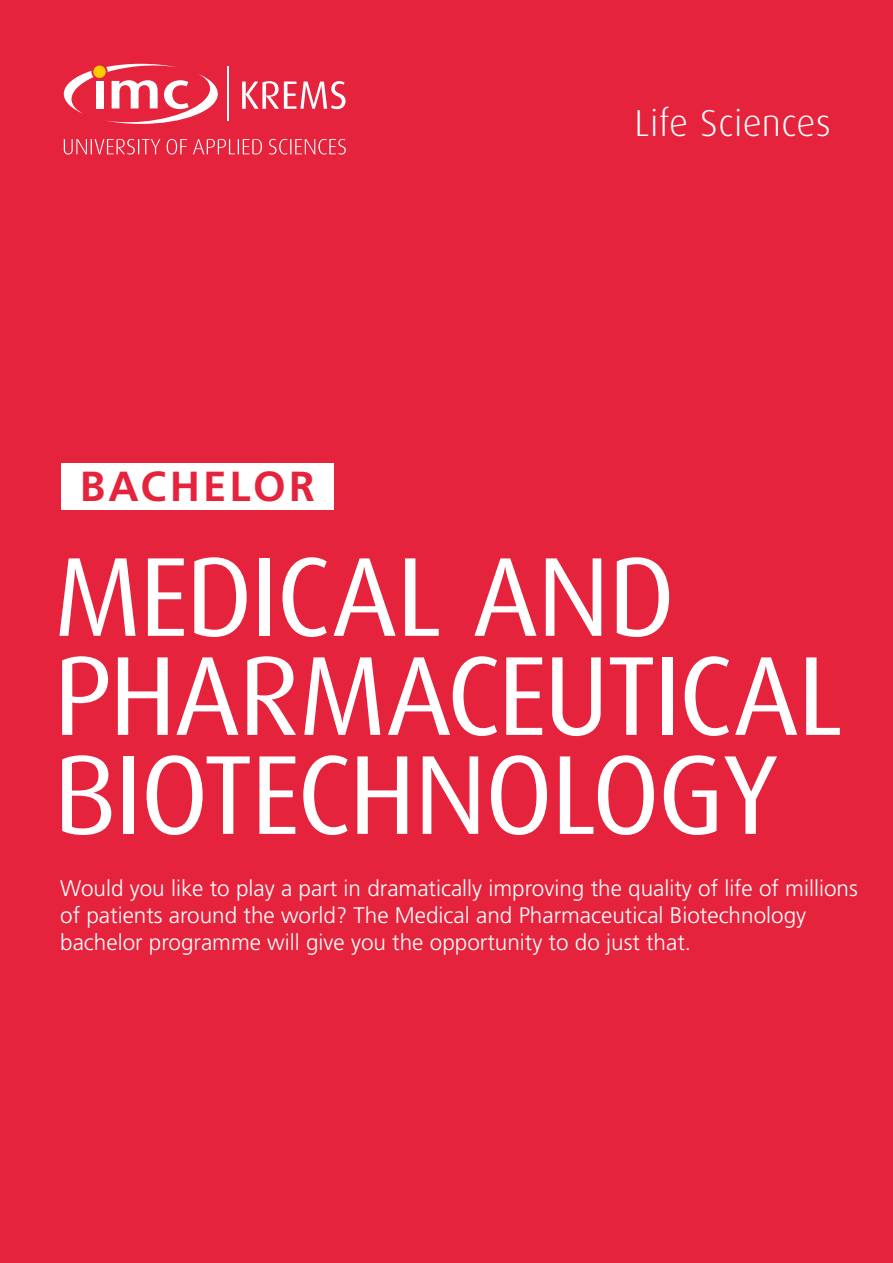
<style>
.page{position:relative;width:893px;height:1263px;background:#e6233d}
.page>*{position:absolute;margin:0;border:0;box-sizing:border-box;transform-origin:0 0}
.t1{font:112.5px/99px "Dax OT";letter-spacing:-.02em;color:#fff}
.t2{font:700 42px "Frutiger LT Pro";letter-spacing:.07em;color:#e6233d}
.t3{font:300 37.5px "Dax OT";letter-spacing:.005em;color:#fff}
.t4{font:300 22.5px/27px "Frutiger LT Pro";color:#fff}
</style>
<div class="page">
<div style="left:61px;top:463px;width:272px;height:47px;background:#fff"></div>
<svg style="left:64px;top:139px;width:282px;height:16px"></svg>
<svg style="left:64px;top:64px;width:154px;height:60px"></svg>
<hr style="left:227px;top:67px;width:2px;height:54px;background:#fff">
<svg style="left:242px;top:81px;width:104px;height:28px"></svg>
<h2 class="t2" style="left:80px;top:462px;width:237px">BACHELOR</h2>
<h3 class="t3" style="left:635px;top:99px;width:198px">Life Sciences</h3>
<h1 class="t1" style="left:53px;top:548px;width:791px">MEDICAL AND<br>PHARMACEUTICAL<br>BIOTECHNOLOGY</h1>
<p class="t4" style="left:60px;top:875px;width:799px">Would you like to play a part in dramatically improving the quality of life of millions of patients around the world? The Medical and Pharmaceutical Biotechnology bachelor programme will give you the opportunity to do just that.</p>
</div>
